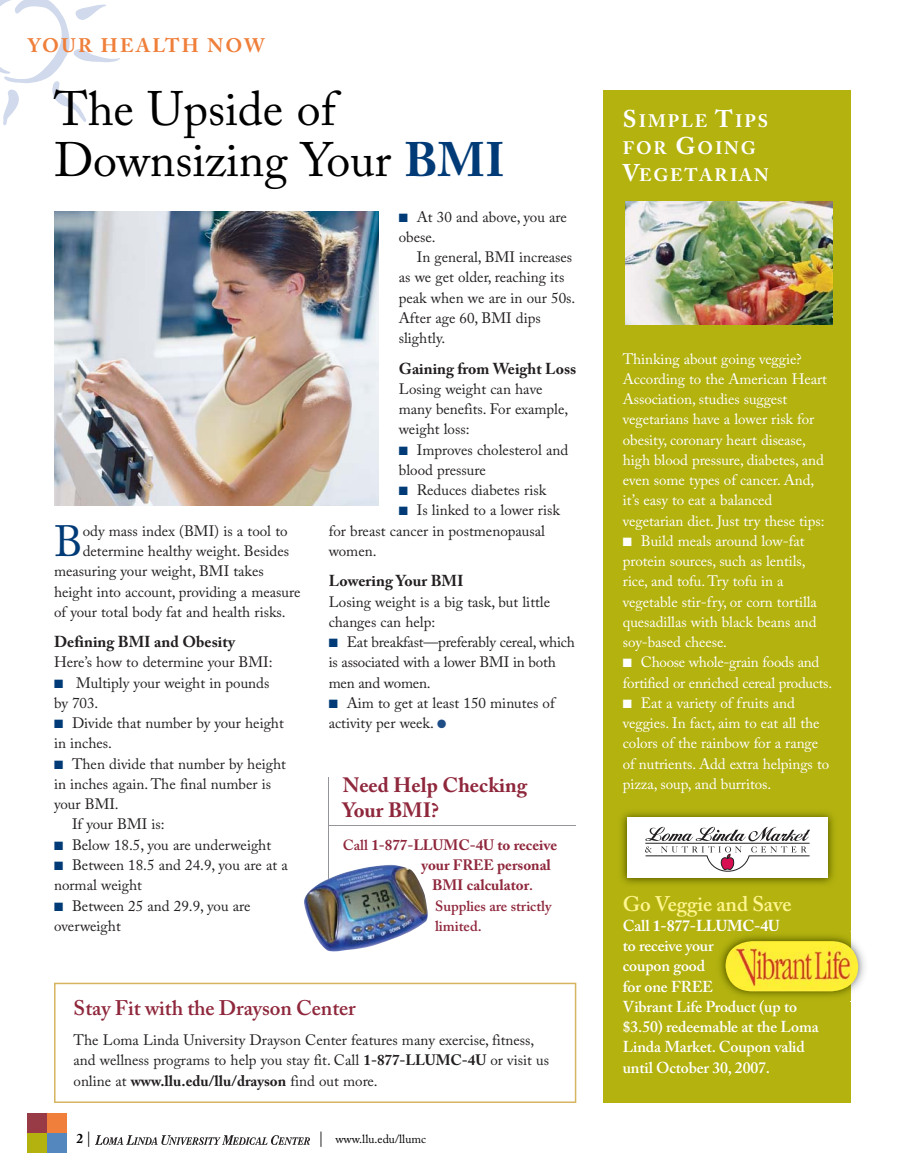
<style>
.page{position:relative;width:905px;height:1175px;background:#fff}
.page>*{position:absolute;margin:0;border:0;box-sizing:border-box;transform-origin:0 0}
.t1{font:48px/51px "Adobe Caslon Pro";color:#000}
.t2{font:43.5px "Adobe Caslon Pro";color:#003b77}
.t3{font:600 21px "Adobe Caslon Pro";letter-spacing:-.005em;color:#8f273c}
.t4{font:600 21px "Adobe Caslon Pro";letter-spacing:-.005em;color:#fff68f}
.t5{font:700 20.7px/24px "Adobe Caslon Pro";color:#8f273c}
.t6{font:700 19.5px "Adobe Caslon Pro";letter-spacing:.115em;color:#ef7f3a}
.t7{font:700 18px/27px "Adobe Caslon Pro";letter-spacing:.1em;color:#fff}
.t8{font:600 15.75px/20.2px "Adobe Caslon Pro";letter-spacing:-.01em;color:#fff}
.t9{font:700 15.75px "Adobe Caslon Pro";color:#231f20}
.t10{font:15px/20.2px "Adobe Caslon Pro";color:#231f20}
.t11{font:15px "Adobe Caslon Pro";letter-spacing:-.005em;color:#fff}
.t12{font:700 15px "Adobe Caslon Pro";color:#8f273c}
.t13{font:600 14.7px/20.2px "Adobe Caslon Pro";color:#8f273c}
.t14{font:700 13.5px "Adobe Caslon Pro";color:#000}
.t15{font:12px "Adobe Caslon Pro";color:#000}
.t16{font:12px "Zapf Dingbats Std";color:#003b77}
.t17{font:12px "Zapf Dingbats Std";color:#fff}
.s1{font-weight:700;color:#003b77}
.s2{color:#1f4d86}
.s3{font-weight:600;font-size:14.7px}
.s4{font-weight:700}
.s5{font-weight:400;font-size:15px}
.s6{font-size:15px}
.s7{font-size:24px}
</style>
<div class="page">
<div style="left:603px;top:90px;width:247px;height:1013px;background:#b3b20f"></div>
<img style="left:96px;top:1135px;width:213px;height:9px">
<div style="left:27px;top:1113px;width:20px;height:20px;background:#983b47"></div>
<div style="left:47px;top:1113px;width:20px;height:20px;background:#ef7f3a"></div>
<div style="left:27px;top:1133px;width:20px;height:19px;background:#b3b20f"></div>
<div style="left:47px;top:1133px;width:20px;height:19px;background:#5387bd"></div>
<svg style="left:0;top:0;width:120px;height:125px"></svg>
<svg style="left:54px;top:982px;width:522px;height:120px"></svg>
<hr style="left:329px;top:825px;width:247px;height:1px;background:#939598">
<hr style="left:328px;top:777px;width:1px;height:158px;background:#939598">
<img style="left:304px;top:864px;width:124px;height:87px">
<img style="left:625px;top:201px;width:207px;height:123px">
<img style="left:720px;top:931px;width:145px;height:70px">
<img style="left:720px;top:1000px;width:77px;height:1px">
<img style="left:725px;top:941px;width:133px;height:50px">
<img style="left:54px;top:211px;width:324px;height:294px">
<img style="left:621px;top:812px;width:213px;height:72px">
<div style="left:627px;top:818px;width:200px;height:60px;background:#fff"></div>
<svg style="left:645px;top:826px;width:165px;height:46px"></svg>
<h3 class="t6" style="left:29px;top:38px;width:237px">YOUR HEALTH NOW</h3>
<h1 class="t1" style="left:54px;top:90px;width:452px">The Upside of<br>Downsizing Your <span class="s1">BMI</span></h1>
<h2 class="t2" style="left:54px;top:525px;width:30px">B</h2>
<p class="t10" style="left:83px;top:522px;width:206px">ody mass index (BMI) is a tool to</p>
<p class="t10" style="left:83px;top:543px;width:208px">determine healthy weight. Besides</p>
<p class="t10" style="left:54px;top:563px;width:211px">measuring your weight, BMI takes</p>
<p class="t10" style="left:54px;top:583px;width:248px">height into account, providing a measure</p>
<p class="t10" style="left:54px;top:603px;width:233px">of your total body fat and health risks.</p>
<p class="t9" style="left:54px;top:636px;width:182px">Defining BMI and Obesity</p>
<p class="t10" style="left:54px;top:654px;width:220px">Here’s how to determine your BMI:</p>
<p class="t10" style="left:76px;top:674px;width:195px">Multiply your weight in pounds</p>
<p class="t10" style="left:54px;top:694px;width:46px">by 703.</p>
<p class="t10" style="left:72px;top:715px;width:213px">Divide that number by your height</p>
<p class="t10" style="left:54px;top:735px;width:60px">in inches.</p>
<p class="t10" style="left:72px;top:755px;width:215px">Then divide that number by height</p>
<p class="t10" style="left:54px;top:775px;width:219px">in inches again. The final number is</p>
<p class="t10" style="left:54px;top:796px;width:66px">your BMI.</p>
<p class="t10" style="left:72px;top:816px;width:94px">If your BMI is:</p>
<p class="t10" style="left:72px;top:836px;width:201px">Below 18.5, you are underweight</p>
<p class="t10" style="left:72px;top:856px;width:217px">Between 18.5 and 24.9, you are at a</p>
<p class="t10" style="left:54px;top:877px;width:89px">normal weight</p>
<p class="t10" style="left:72px;top:897px;width:180px">Between 25 and 29.9, you are</p>
<p class="t10" style="left:54px;top:917px;width:68px">overweight</p>
<p class="t16" style="left:54px;top:676px;width:11px">■</p>
<p class="t16" style="left:54px;top:717px;width:11px">■</p>
<p class="t16" style="left:54px;top:757px;width:11px">■</p>
<p class="t16" style="left:54px;top:899px;width:11px">■</p>
<p class="t10" style="left:399px;top:208px;width:170px;text-indent:18px">At 30 and above, you are obese.</p>
<p class="t10" style="left:399px;top:249px;width:178px;text-indent:18px">In general, BMI increases as we get older, reaching its peak when we are in our 50s.<br>After age 60, BMI dips slightly.</p>
<p class="t9" style="left:399px;top:362px;width:179px">Gaining from Weight Loss</p>
<p class="t10" style="left:399px;top:381px;width:171px">Losing weight can have many benefits. For example, weight loss:</p>
<p class="t10" style="left:399px;top:441px;width:171px;text-indent:18px">Improves cholesterol and blood pressure</p>
<p class="t10" style="left:417px;top:482px;width:131px">Reduces diabetes risk</p>
<p class="t10" style="left:417px;top:502px;width:144px">Is linked to a lower risk</p>
<p class="t10" style="left:328px;top:522px;width:218px">for breast cancer in postmenopausal</p>
<p class="t10" style="left:328px;top:543px;width:49px">women.</p>
<p class="t9" style="left:328px;top:575px;width:136px">Lowering Your BMI</p>
<p class="t10" style="left:328px;top:593px;width:223px">Losing weight is a big task, but little changes can help:</p>
<p class="t10" style="left:328px;top:634px;width:248px;text-indent:18px">Eat breakfast—preferably cereal, which is associated with a lower BMI in both men and women.</p>
<p class="t10" style="left:328px;top:694px;width:227px;text-indent:18px">Aim to get at least 150 minutes of activity per week. <span class="s2">●</span></p>
<p class="t16" style="left:399px;top:210px;width:11px">■</p>
<p class="t16" style="left:399px;top:443px;width:11px">■</p>
<p class="t16" style="left:328px;top:636px;width:11px">■</p>
<p class="t16" style="left:328px;top:696px;width:11px">■</p>
<h3 class="t5" style="left:343px;top:776px;width:186px">Need Help Checking<br>Your BMI?</h3>
<p class="t12" style="left:343px;top:839px;width:216px"><span class="s3">Call</span> 1-877-LLUMC-4U to receive</p>
<p class="t12" style="left:421px;top:859px;width:131px">your FREE personal</p>
<p class="t12" style="left:432px;top:879px;width:102px">BMI calculator<span class="s3">.</span></p>
<p class="t13" style="left:435px;top:897px;width:118px">Supplies are strictly limited.</p>
<h3 class="t3" style="left:74px;top:999px;width:284px">Stay Fit with the Drayson Center</h3>
<p class="t10" style="left:74px;top:1031px;width:477px">The Loma Linda University Drayson Center features many exercise, fitness, and wellness programs to help you stay fit. Call <span class="s4">1-877-LLUMC-4U</span> or visit us online at <span class="s4">www.llu.edu/llu/drayson</span> find out more.</p>
<p class="t14" style="left:76px;top:1133px;width:16px">2 <span class="s5">|</span></p>
<p class="t15" style="left:318px;top:1134px;width:109px"><span class="s6">|</span> www.llu.edu/llumc</p>
<p class="t7" style="left:622px;top:110px;width:147px"><span class="s7">S</span>IMPLE <span class="s7">T</span>IPS<br>FOR <span class="s7">G</span>OING<br><span class="s7">V</span>EGETARIAN</p>
<p class="t11" style="left:622px;top:353px;width:180px">Thinking about going veggie?</p>
<p class="t11" style="left:622px;top:373px;width:206px">According to the American Heart</p>
<p class="t11" style="left:622px;top:393px;width:166px">Association, studies suggest</p>
<p class="t11" style="left:622px;top:413px;width:193px">vegetarians have a lower risk for</p>
<p class="t11" style="left:622px;top:434px;width:184px">obesity, coronary heart disease,</p>
<p class="t11" style="left:622px;top:454px;width:202px">high blood pressure, diabetes, and</p>
<p class="t11" style="left:622px;top:474px;width:193px">even some types of cancer. And,</p>
<p class="t11" style="left:622px;top:494px;width:151px">it’s easy to eat a balanced</p>
<p class="t11" style="left:622px;top:515px;width:203px">vegetarian diet. Just try these tips:</p>
<p class="t11" style="left:640px;top:535px;width:165px">Build meals around low-fat</p>
<p class="t11" style="left:622px;top:555px;width:184px">protein sources, such as lentils,</p>
<p class="t11" style="left:622px;top:575px;width:162px">rice, and tofu. Try tofu in a</p>
<p class="t11" style="left:622px;top:596px;width:196px">vegetable stir-fry, or corn tortilla</p>
<p class="t11" style="left:622px;top:616px;width:195px">quesadillas with black beans and</p>
<p class="t11" style="left:622px;top:636px;width:106px">soy-based cheese.</p>
<p class="t11" style="left:640px;top:656px;width:180px">Choose whole-grain foods and</p>
<p class="t11" style="left:622px;top:677px;width:211px">fortified or enriched cereal products.</p>
<p class="t11" style="left:640px;top:697px;width:155px">Eat a variety of fruits and</p>
<p class="t11" style="left:622px;top:717px;width:198px">veggies. In fact, aim to eat all the</p>
<p class="t11" style="left:622px;top:737px;width:197px">colors of the rainbow for a range</p>
<p class="t11" style="left:622px;top:758px;width:208px">of nutrients. Add extra helpings to</p>
<p class="t11" style="left:622px;top:778px;width:150px">pizza, soup, and burritos.</p>
<p class="t17" style="left:622px;top:534px;width:11px">■</p>
<p class="t17" style="left:622px;top:656px;width:11px">■</p>
<p class="t17" style="left:622px;top:696px;width:11px">■</p>
<h3 class="t4" style="left:622px;top:895px;width:170px">Go Veggie and Save</h3>
<p class="t8" style="left:622px;top:917px;width:197px">Call <span class="s4">1-877-LLUMC-4U<br></span>to receive your<br>coupon good<br>for one FREE<br>Vibrant Life Product (up to $3.50) redeemable at the Loma<br>Linda Market. Coupon valid until October 30, 2007.</p>
</div>
